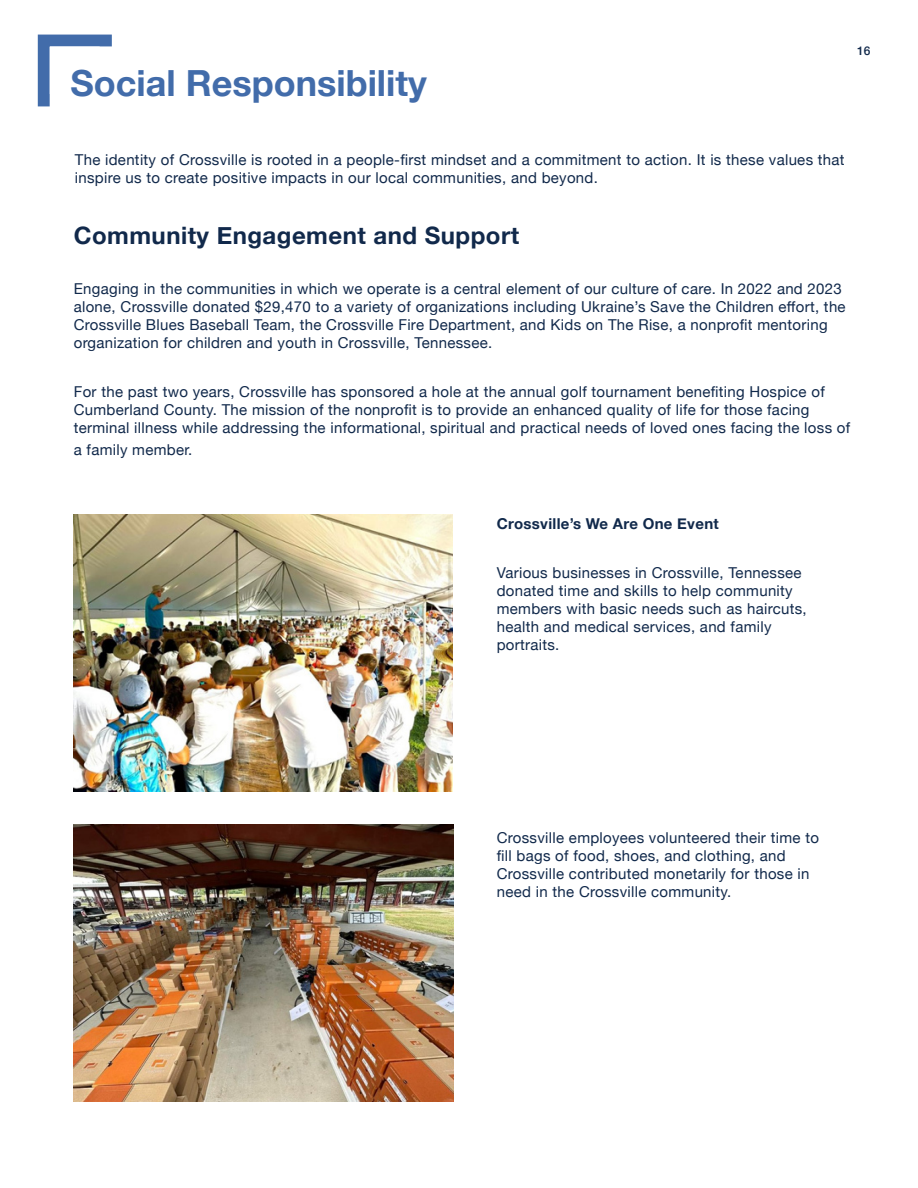
<style>
.page{position:relative;width:918px;height:1188px;background:#fff}
.page>*{position:absolute;margin:0;border:0;box-sizing:border-box;transform-origin:0 0}
.t1{font:700 36px "Helvetica Neue";color:#426caa}
.t2{font:700 24px "Helvetica Neue";letter-spacing:.02em;color:#11294b}
.t3{font:15px/18px "Helvetica Neue";letter-spacing:.02em;color:#11294b}
.t4{font:700 15px "Helvetica Neue";letter-spacing:.02em;color:#11294b}
.t5{font:500 12px "Helvetica Neue";color:#11294b}
</style>
<div class="page">
<div style="left:38px;top:35px;width:74px;height:71px;border:12px solid #426caa"></div>
<div style="left:50px;top:46px;width:64px;height:62px;background:#fff"></div>
<img style="left:74px;top:514px;width:379px;height:277px">
<img style="left:74px;top:824px;width:380px;height:277px">
<p class="t1" style="left:70px;top:55px;width:358px">Social Responsibility</p>
<p class="t5" style="left:857px;top:41px;width:15px">16</p>
<p class="t3" style="left:75px;top:152px;width:771px">The identity of Crossville is rooted in a people-first mindset and a commitment to action. It is these values that inspire us to create positive impacts in our local communities, and beyond.</p>
<p class="t2" style="left:74px;top:217px;width:447px">Community Engagement and Support</p>
<p class="t3" style="left:74px;top:280px;width:773px">Engaging in the communities in which we operate is a central element of our culture of care. In 2022 and 2023 alone, Crossville donated $29,470 to a variety of organizations including Ukraine’s Save the Children effort, the Crossville Blues Baseball Team, the Crossville Fire Department, and Kids on The Rise, a nonprofit mentoring organization for children and youth in Crossville, Tennessee.</p>
<p class="t3" style="left:74px;top:384px;width:778px">For the past two years, Crossville has sponsored a hole at the annual golf tournament benefiting Hospice of<br>Cumberland County. The mission of the nonprofit is to provide an enhanced quality of life for those facing terminal illness while addressing the informational, spiritual and practical needs of loved ones facing the loss of</p>
<p class="t3" style="left:74px;top:441px;width:120px">a family member.</p>
<p class="t4" style="left:497px;top:512px;width:224px">Crossville’s We Are One Event</p>
<p class="t3" style="left:497px;top:565px;width:311px">Various businesses in Crossville, Tennessee donated time and skills to help community members with basic needs such as haircuts, health and medical services, and family portraits.</p>
<p class="t3" style="left:497px;top:829px;width:324px">Crossville employees volunteered their time to fill bags of food, shoes, and clothing, and Crossville contributed monetarily for those in need in the Crossville community.</p>
</div>
